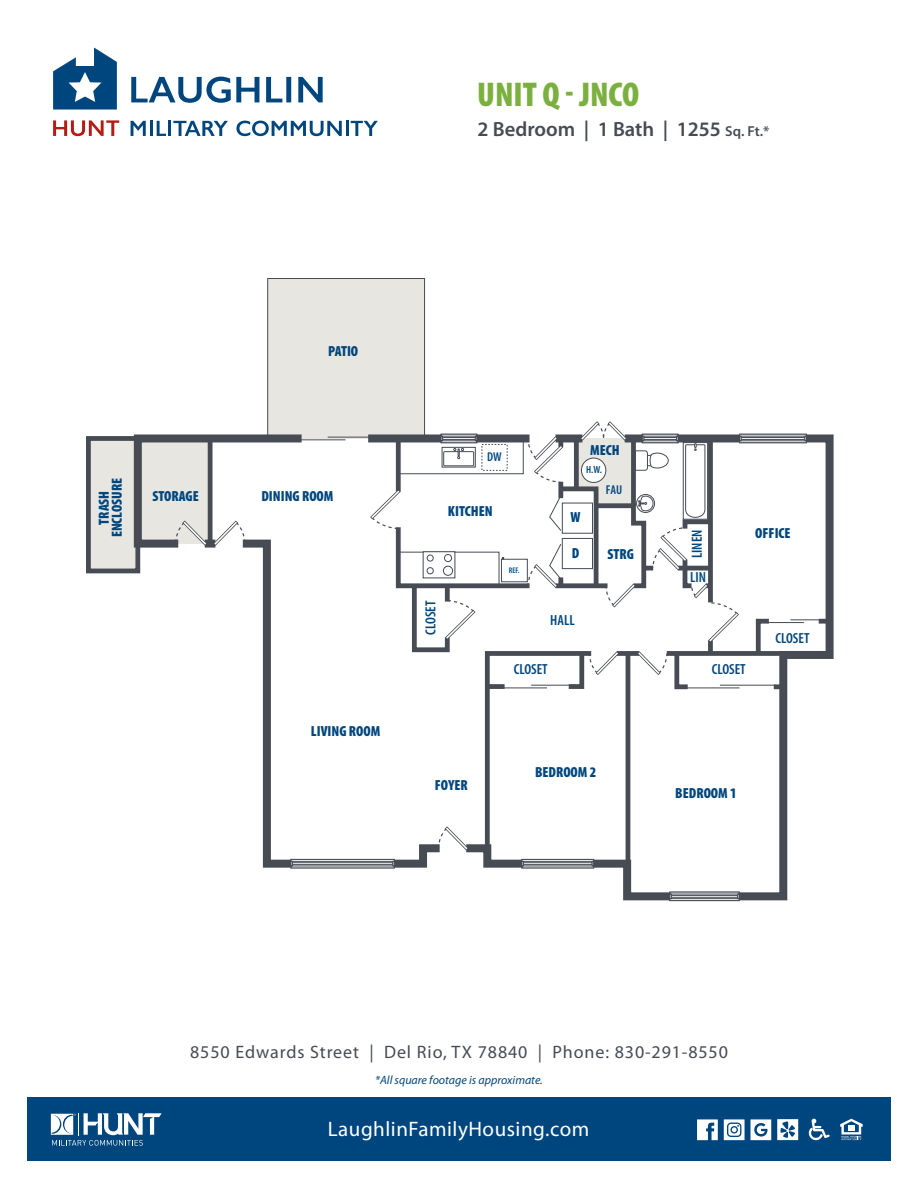
<style>
.page{position:relative;width:918px;height:1188px;background:#fff}
.page>*{position:absolute;margin:0;border:0;box-sizing:border-box;transform-origin:0 0}
.t1{font:900 condensed 34.5px "Myriad Pro";color:#7bb03f}
.t2{font:21px "Myriad Pro";letter-spacing:.025em;color:#fff}
.t3{font:600 20.55px "Myriad Pro";color:#464b54}
.t4{font:18px "Myriad Pro";letter-spacing:.05em;color:#464b54}
.t5{font:900 condensed 14.7px/13px "Myriad Pro";color:#00467e;text-align:center}
.t6{font:600 condensed 14.7px "Myriad Pro";color:#00467e}
.t7{font:600 condensed 12.9px "Myriad Pro";color:#00467e}
.t8{font:600 condensed 12.75px "Myriad Pro";color:#00467e}
.t9{font:italic 12px "Myriad Pro";color:#00467e}
.t10{font:600 condensed 10.35px "Myriad Pro";color:#00467e}
.t11{font:600 condensed 8.1px "Myriad Pro";color:#00467e}
.s1{font-size:14.4px}
</style>
<div class="page">
<svg style="left:53px;top:120px;width:66px;height:16px"></svg>
<svg style="left:131px;top:121px;width:15px;height:15px"></svg>
<hr style="left:150px;top:121px;width:3px;height:15px;background:#00467e">
<svg style="left:157px;top:121px;width:9px;height:15px"></svg>
<hr style="left:168px;top:121px;width:3px;height:15px;background:#00467e">
<svg style="left:173px;top:121px;width:55px;height:15px"></svg>
<svg style="left:236px;top:121px;width:106px;height:15px"></svg>
<hr style="left:346px;top:121px;width:3px;height:15px;background:#00467e">
<svg style="left:351px;top:121px;width:27px;height:15px"></svg>
<svg style="left:53px;top:48px;width:64px;height:62px"></svg>
<svg style="left:131px;top:77px;width:192px;height:26px"></svg>
<div style="left:268px;top:279px;width:157px;height:160px;background:#e8e6e1"></div>
<div style="left:291px;top:859px;width:104px;height:9px;background:#92969b"></div>
<hr style="left:291px;top:866px;width:104px;height:2px;background:#fff">
<div style="left:291px;top:859px;width:104px;height:3px;background:#fff;border:1px solid #464b54"></div>
<div style="left:292px;top:862px;width:101px;height:3px;background:#fff;border:1px solid #464b54"></div>
<svg style="left:741px;top:433px;width:93px;height:468px"></svg>
<div style="left:667px;top:651px;width:116px;height:5px;background:#464b54"></div>
<div style="left:774px;top:684px;width:10px;height:5px;background:#464b54"></div>
<svg style="left:753px;top:616px;width:21px;height:42px"></svg>
<div style="left:819px;top:619px;width:11px;height:5px;background:#464b54"></div>
<hr style="left:328px;top:437px;width:50px;height:1px;background:#464b54">
<hr style="left:720px;top:685px;width:56px;height:1px;background:#464b54">
<hr style="left:767px;top:622px;width:37px;height:1px;background:#464b54">
<hr style="left:790px;top:619px;width:38px;height:1px;background:#464b54">
<svg style="left:86px;top:434px;width:224px;height:435px"></svg>
<div style="left:267px;top:278px;width:158px;height:162px;border:1px solid #464b54"></div>
<svg style="left:368px;top:419px;width:373px;height:483px"></svg>
<div style="left:581px;top:458px;width:25px;height:24px;background:#fff;border-radius:50%"></div>
<div style="left:581px;top:458px;width:25px;height:25px;border:1px solid #464b54;border-radius:50%"></div>
<div style="left:27px;top:1098px;width:864px;height:63px;background:#00467e"></div>
<svg style="left:51px;top:1113px;width:111px;height:33px"></svg>
<svg style="left:840px;top:1119px;width:23px;height:21px"></svg>
<svg style="left:809px;top:1119px;width:21px;height:21px"></svg>
<svg style="left:697px;top:1119px;width:21px;height:21px"></svg>
<svg style="left:751px;top:1119px;width:20px;height:21px"></svg>
<svg style="left:724px;top:1119px;width:21px;height:21px"></svg>
<svg style="left:777px;top:1119px;width:21px;height:21px"></svg>
<h1 class="t1" style="left:477px;top:73px;width:164px">UNIT Q - JNCO</h1>
<h3 class="t3" style="left:477px;top:116px;width:294px">2 Bedroom | 1 Bath | 1255 <span class="s1">Sq. Ft.*</span></h3>
<p class="t5" style="left:97px;top:537px;width:61px;rotate:-90deg">TRASH<br>ENCLOSURE</p>
<p class="t5" style="left:152px;top:489px;width:48px">STORAGE</p>
<p class="t5" style="left:328px;top:344px;width:31px">PATIO</p>
<p class="t5" style="left:261px;top:489px;width:74px">DINING ROOM</p>
<p class="t5" style="left:311px;top:724px;width:71px">LIVING ROOM</p>
<p class="t6" style="left:421px;top:635px;width:35px;rotate:-90deg">CLOSET</p>
<p class="t7" style="left:487px;top:449px;width:16px">DW</p>
<p class="t5" style="left:448px;top:504px;width:46px">KITCHEN</p>
<p class="t11" style="left:509px;top:565px;width:12px">REF.</p>
<p class="t5" style="left:590px;top:443px;width:31px">MECH</p>
<p class="t10" style="left:586px;top:463px;width:17px">H.W.</p>
<p class="t5" style="left:570px;top:511px;width:12px">W</p>
<p class="t5" style="left:572px;top:546px;width:9px">D</p>
<p class="t6" style="left:550px;top:611px;width:26px">HALL</p>
<p class="t8" style="left:606px;top:482px;width:18px">FAU</p>
<p class="t5" style="left:607px;top:547px;width:28px">STRG</p>
<p class="t6" style="left:514px;top:660px;width:35px">CLOSET</p>
<p class="t5" style="left:535px;top:765px;width:63px">BEDROOM 2</p>
<p class="t5" style="left:435px;top:778px;width:34px">FOYER</p>
<p class="t6" style="left:688px;top:558px;width:30px;rotate:-90deg">LINEN</p>
<p class="t6" style="left:690px;top:568px;width:17px">LIN</p>
<p class="t5" style="left:755px;top:526px;width:37px">OFFICE</p>
<p class="t6" style="left:712px;top:660px;width:35px">CLOSET</p>
<p class="t6" style="left:776px;top:629px;width:35px">CLOSET</p>
<p class="t5" style="left:675px;top:786px;width:63px">BEDROOM 1</p>
<p class="t4" style="left:190px;top:1041px;width:539px">8550 Edwards Street | Del Rio, TX 78840 | Phone: 830-291-8550</p>
<p class="t9" style="left:375px;top:1072px;width:169px">*All square footage is approximate.</p>
<h2 class="t2" style="left:328px;top:1116px;width:263px">LaughlinFamilyHousing.com</h2>
</div>
